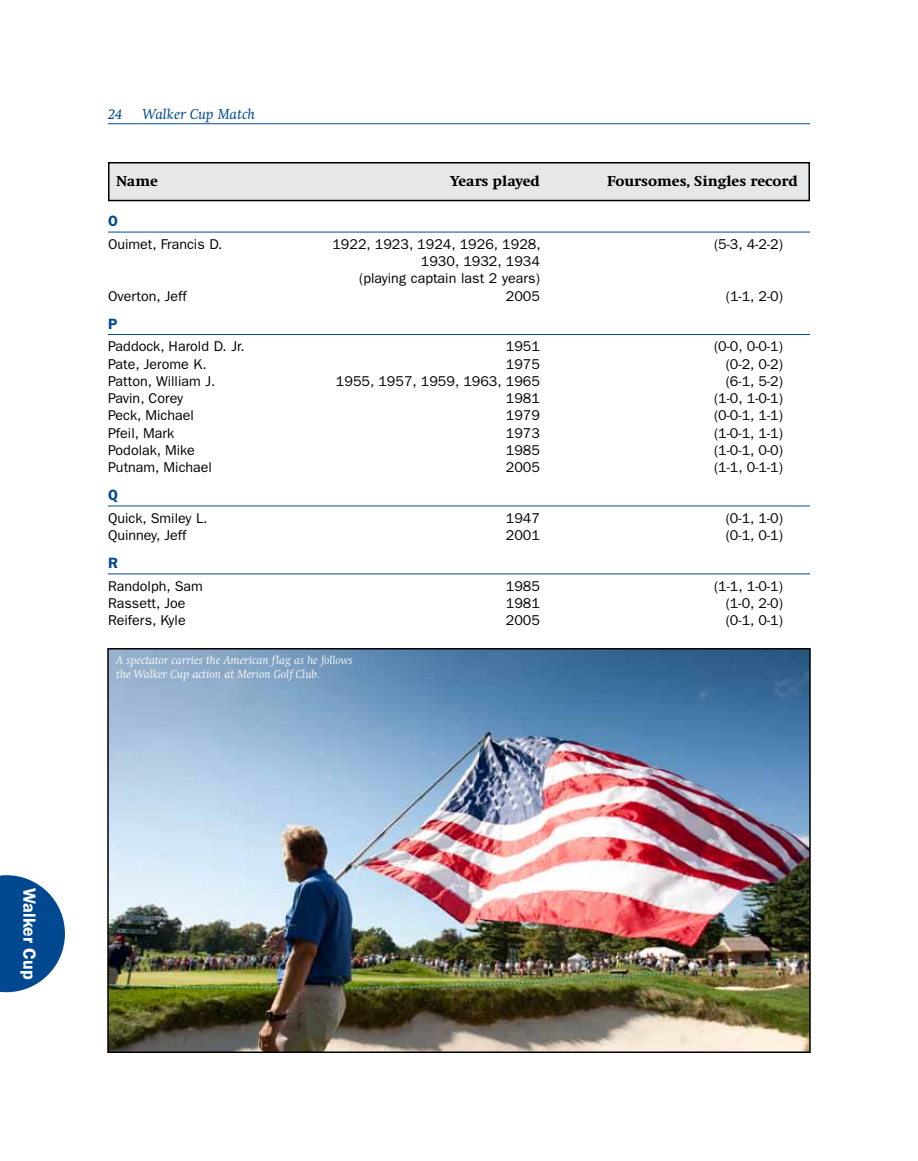
<style>
.page{position:relative;width:918px;height:1161px;background:#fff}
.page>*{position:absolute;margin:0;border:0;box-sizing:border-box;transform-origin:0 0}
.t1{font:600 17.7px "ITC Franklin Gothic Std";letter-spacing:-.005em;color:#fff}
.t2{font:800 15px "Swift EF";color:#000}
.t3{font:italic 15px "Swift EF";color:#004990}
.t4{font:600 15px "ITC Franklin Gothic Std";color:#004990}
.t5{font:14.25px/17.2px "ITC Franklin Gothic Std";color:#000;text-align:right}
.t6{font:italic 300 12px/13.5px "Swift EF";color:#fff}
</style>
<div class="page">
<hr style="left:108px;top:232px;width:702px;height:1px;background:#004990">
<hr style="left:108px;top:334px;width:702px;height:1px;background:#004990">
<hr style="left:108px;top:506px;width:702px;height:1px;background:#004990">
<hr style="left:108px;top:574px;width:702px;height:1px;background:#004990">
<div style="left:109px;top:163px;width:700px;height:38px;background:#e6e7e8"></div>
<div style="left:108px;top:162px;width:702px;height:39px;border:2px solid #000"></div>
<img style="left:110px;top:651px;width:698px;height:399px">
<div style="left:107px;top:648px;width:704px;height:405px;border:2px solid #000"></div>
<hr style="left:108px;top:123px;width:702px;height:1px;background:#004990">
<svg style="left:0;top:875px;width:65px;height:117px"></svg>
<p class="t3" style="left:108px;top:106px;width:15px">24</p>
<p class="t3" style="left:143px;top:106px;width:114px">Walker Cup Match</p>
<p class="t2" style="left:116px;top:173px;width:43px">Name</p>
<p class="t2" style="left:450px;top:173px;width:91px">Years played</p>
<p class="t2" style="left:607px;top:173px;width:192px">Foursomes, Singles record</p>
<p class="t4" style="left:108px;top:212px;width:11px">O</p>
<p class="t5" style="left:108px;top:236px;width:116px">Ouimet, Francis D.</p>
<p class="t5" style="left:332px;top:236px;width:210px">1922, 1923, 1924, 1926, 1928,</p>
<p class="t5" style="left:714px;top:236px;width:70px">(5-3, 4-2-2)</p>
<p class="t5" style="left:359px;top:253px;width:182px">1930, 1932, 1934<br>(playing captain last 2 years)</p>
<p class="t5" style="left:108px;top:287px;width:80px">Overton, Jeff</p>
<p class="t5" style="left:506px;top:287px;width:36px">2005</p>
<p class="t5" style="left:726px;top:287px;width:59px">(1-1, 2-0)</p>
<p class="t4" style="left:108px;top:315px;width:11px">P</p>
<p class="t5" style="left:108px;top:338px;width:138px">Paddock, Harold D. Jr.</p>
<p class="t5" style="left:506px;top:338px;width:36px">1951</p>
<p class="t5" style="left:714px;top:338px;width:70px">(0-0, 0-0-1)</p>
<p class="t5" style="left:108px;top:355px;width:100px">Pate, Jerome K.</p>
<p class="t5" style="left:506px;top:355px;width:36px">1975</p>
<p class="t5" style="left:726px;top:355px;width:59px">(0-2, 0-2)</p>
<p class="t5" style="left:108px;top:373px;width:109px">Patton, William J.</p>
<p class="t5" style="left:336px;top:373px;width:206px">1955, 1957, 1959, 1963, 1965</p>
<p class="t5" style="left:726px;top:373px;width:59px">(6-1, 5-2)</p>
<p class="t5" style="left:108px;top:390px;width:77px">Pavin, Corey</p>
<p class="t5" style="left:506px;top:390px;width:36px">1981</p>
<p class="t5" style="left:714px;top:390px;width:70px">(1-0, 1-0-1)</p>
<p class="t5" style="left:108px;top:407px;width:87px">Peck, Michael</p>
<p class="t5" style="left:506px;top:407px;width:36px">1979</p>
<p class="t5" style="left:714px;top:407px;width:70px">(0-0-1, 1-1)</p>
<p class="t5" style="left:108px;top:424px;width:68px">Pfeil, Mark</p>
<p class="t5" style="left:506px;top:424px;width:36px">1973</p>
<p class="t5" style="left:714px;top:424px;width:70px">(1-0-1, 1-1)</p>
<p class="t5" style="left:108px;top:442px;width:88px">Podolak, Mike</p>
<p class="t5" style="left:506px;top:442px;width:36px">1985</p>
<p class="t5" style="left:714px;top:442px;width:70px">(1-0-1, 0-0)</p>
<p class="t5" style="left:108px;top:459px;width:106px">Putnam, Michael</p>
<p class="t5" style="left:506px;top:459px;width:36px">2005</p>
<p class="t5" style="left:714px;top:459px;width:70px">(1-1, 0-1-1)</p>
<p class="t4" style="left:108px;top:486px;width:11px">Q</p>
<p class="t5" style="left:108px;top:509px;width:101px">Quick, Smiley L.</p>
<p class="t5" style="left:506px;top:509px;width:36px">1947</p>
<p class="t5" style="left:726px;top:509px;width:59px">(0-1, 1-0)</p>
<p class="t5" style="left:108px;top:527px;width:80px">Quinney, Jeff</p>
<p class="t5" style="left:506px;top:527px;width:36px">2001</p>
<p class="t5" style="left:726px;top:527px;width:59px">(0-1, 0-1)</p>
<p class="t4" style="left:108px;top:554px;width:11px">R</p>
<p class="t5" style="left:108px;top:577px;width:96px">Randolph, Sam</p>
<p class="t5" style="left:506px;top:577px;width:36px">1985</p>
<p class="t5" style="left:714px;top:577px;width:70px">(1-1, 1-0-1)</p>
<p class="t5" style="left:108px;top:595px;width:79px">Rassett, Joe</p>
<p class="t5" style="left:506px;top:595px;width:36px">1981</p>
<p class="t5" style="left:726px;top:595px;width:59px">(1-0, 2-0)</p>
<p class="t5" style="left:108px;top:612px;width:79px">Reifers, Kyle</p>
<p class="t5" style="left:506px;top:612px;width:36px">2005</p>
<p class="t5" style="left:726px;top:612px;width:59px">(0-1, 0-1)</p>
<p class="t6" style="left:116px;top:654px;width:238px">A spectator carries the American flag as he follows the Walker Cup action at Merion Golf Club.</p>
<p class="t1" style="left:40px;top:888px;width:93px;rotate:90deg">Walker Cup</p>
</div>
